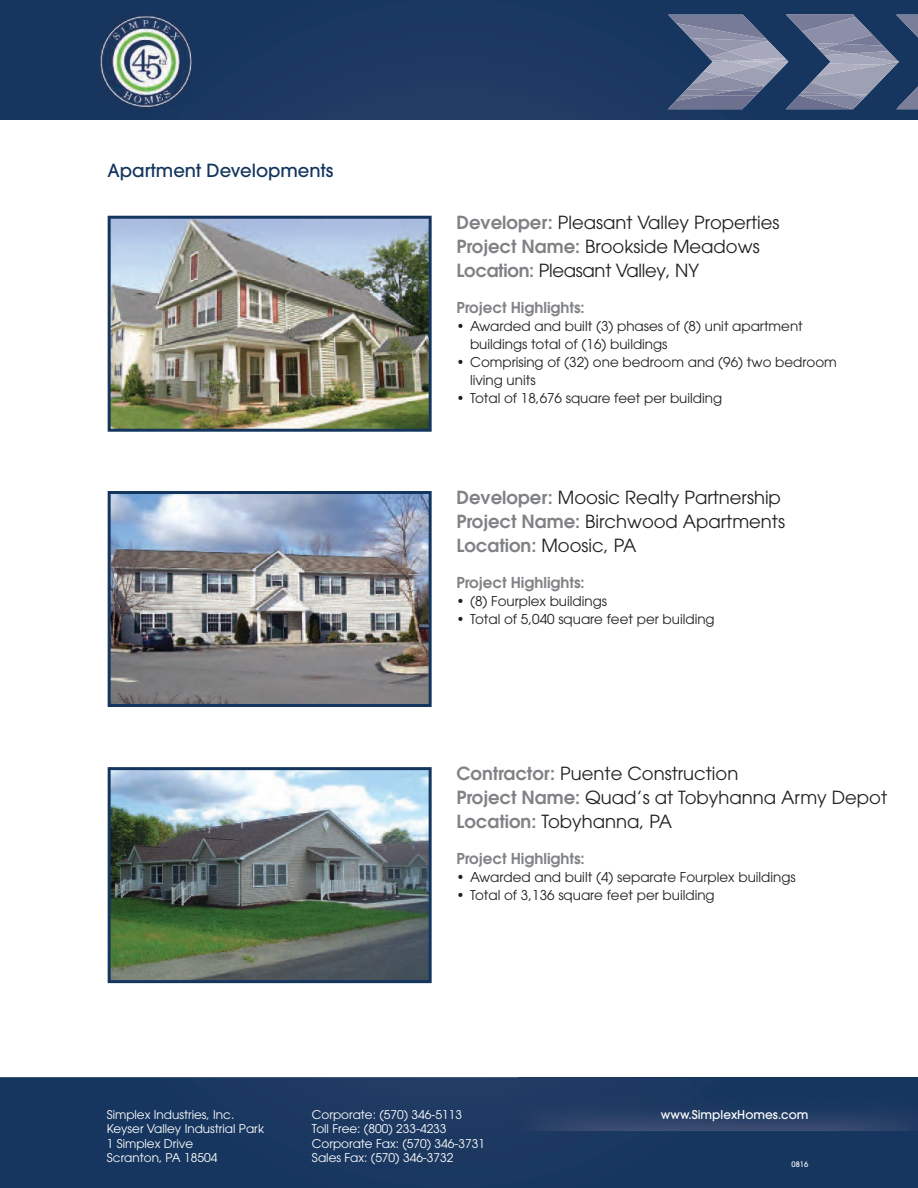
<style>
.page{position:relative;width:918px;height:1188px;background:#fff}
.page>*{position:absolute;margin:0;border:0;box-sizing:border-box;transform-origin:0 0}
.t1{font:18px/24px "ITC Avant Garde Std";color:#231f20}
.t2{font:500 18px "ITC Avant Garde Std";color:#13355e}
.t3{font:600 15px "ITC Avant Garde Std";color:#808285}
.t4{font:13.5px/18px "ITC Avant Garde Std";color:#231f20}
.t5{font:12px/14.4px "ITC Avant Garde Std";color:#fff}
.t6{font:500 12px "ITC Avant Garde Std";color:#fff}
.t7{font:500 7.5px "ITC Avant Garde Std";color:#fff}
.s1{font-weight:600;color:#808285}
</style>
<div class="page">
<div style="left:0;top:1077px;width:539px;height:111px;background:#18375f"></div>
<div style="left:539px;top:1131px;width:379px;height:57px;background:#16365f"></div>
<div style="left:0;top:0;width:107px;height:120px;background:#16365f"></div>
<div style="left:107px;top:109px;width:811px;height:11px;background:#1d3961"></div>
<div style="left:163px;top:0;width:755px;height:109px;background:#1a3861"></div>
<img style="left:107px;top:0;width:56px;height:15px">
<img style="left:896px;top:87px;width:22px;height:22px">
<img style="left:896px;top:15px;width:22px;height:22px">
<img style="left:873px;top:20px;width:8px;height:8px">
<img style="left:880px;top:95px;width:16px;height:1px">
<img style="left:668px;top:109px;width:74px;height:1px">
<img style="left:668px;top:96px;width:87px;height:13px">
<img style="left:786px;top:96px;width:13px;height:13px">
<img style="left:734px;top:92px;width:26px;height:4px">
<img style="left:799px;top:93px;width:30px;height:16px">
<img style="left:800px;top:96px;width:29px;height:13px">
<img style="left:786px;top:15px;width:87px;height:20px">
<img style="left:786px;top:15px;width:67px;height:1px">
<img style="left:668px;top:15px;width:98px;height:24px">
<img style="left:676px;top:23px;width:92px;height:18px">
<img style="left:730px;top:33px;width:36px;height:5px">
<img style="left:680px;top:89px;width:25px;height:7px">
<img style="left:705px;top:91px;width:29px;height:5px">
<img style="left:676px;top:96px;width:29px;height:5px">
<img style="left:802px;top:17px;width:71px;height:27px">
<img style="left:801px;top:83px;width:11px;height:11px">
<img style="left:690px;top:39px;width:16px;height:17px">
<img style="left:812px;top:65px;width:84px;height:30px">
<img style="left:819px;top:84px;width:10px;height:5px">
<svg style="left:829px;top:82px;width:51px;height:27px"></svg>
<img style="left:692px;top:38px;width:75px;height:13px">
<img style="left:687px;top:76px;width:47px;height:15px">
<img style="left:692px;top:71px;width:12px;height:5px">
<img style="left:692px;top:76px;width:29px;height:8px">
<img style="left:721px;top:74px;width:56px;height:12px">
<svg style="left:734px;top:85px;width:32px;height:7px"></svg>
<img style="left:745px;top:82px;width:16px;height:4px">
<img style="left:753px;top:70px;width:28px;height:4px">
<img style="left:704px;top:61px;width:49px;height:15px">
<img style="left:721px;top:72px;width:14px;height:4px">
<img style="left:839px;top:44px;width:22px;height:7px">
<img style="left:850px;top:51px;width:11px;height:3px">
<img style="left:819px;top:49px;width:31px;height:6px">
<img style="left:824px;top:54px;width:37px;height:9px">
<img style="left:850px;top:54px;width:11px;height:8px">
<img style="left:817px;top:63px;width:44px;height:2px">
<img style="left:817px;top:65px;width:65px;height:11px">
<svg style="left:861px;top:28px;width:39px;height:38px"></svg>
<img style="left:729px;top:41px;width:56px;height:10px">
<svg style="left:813px;top:43px;width:26px;height:7px"></svg>
<svg style="left:706px;top:51px;width:82px;height:19px;background:#9fa3b7"></svg>
<img style="left:518px;top:1077px;width:400px;height:54px">
<img style="left:99px;top:15px;width:93px;height:94px">
<img style="left:108px;top:216px;width:324px;height:216px">
<img style="left:108px;top:491px;width:324px;height:216px">
<img style="left:108px;top:767px;width:324px;height:216px">
<h1 class="t2" style="left:108px;top:161px;width:227px">Apartment Developments</h1>
<h1 class="t1" style="left:457px;top:211px;width:325px"><span class="s1">Developer:</span> Pleasant Valley Properties<br><span class="s1">Project Name:</span> Brookside Meadows<br><span class="s1">Location:</span> Pleasant Valley, NY</h1>
<p class="t3" style="left:457px;top:300px;width:130px">Project Highlights:</p>
<p class="t4" style="left:470px;top:318px;width:334px;text-indent:-14px">• Awarded and built (3) phases of (8) unit apartment buildings total of (16) buildings</p>
<p class="t4" style="left:470px;top:354px;width:368px;text-indent:-14px">• Comprising of (32) one bedroom and (96) two bedroom living units</p>
<p class="t4" style="left:457px;top:390px;width:267px">• Total of 18,676 square feet per building</p>
<h1 class="t1" style="left:457px;top:486px;width:330px"><span class="s1">Developer:</span> Moosic Realty Partnership<br><span class="s1">Project Name:</span> Birchwood Apartments<br><span class="s1">Location:</span> Moosic, PA</h1>
<p class="t3" style="left:457px;top:575px;width:130px">Project Highlights:</p>
<p class="t4" style="left:457px;top:593px;width:152px">• (8) Fourplex buildings</p>
<p class="t4" style="left:457px;top:611px;width:260px">• Total of 5,040 square feet per building</p>
<h1 class="t1" style="left:457px;top:762px;width:432px"><span class="s1">Contractor:</span> Puente Construction<br><span class="s1">Project Name:</span> Quad’s at Tobyhanna Army Depot<br><span class="s1">Location:</span> Tobyhanna, PA</h1>
<p class="t3" style="left:457px;top:851px;width:130px">Project Highlights:</p>
<p class="t4" style="left:457px;top:869px;width:341px">• Awarded and built (4) separate Fourplex buildings</p>
<p class="t4" style="left:457px;top:887px;width:260px">• Total of 3,136 square feet per building</p>
<p class="t5" style="left:107px;top:1108px;width:159px">Simplex Industries, Inc.<br>Keyser Valley Industrial Park<br>1 Simplex Drive<br>Scranton, PA 18504</p>
<p class="t5" style="left:312px;top:1108px;width:175px">Corporate: (570) 346-5113<br>Toll Free: (800) 233-4233<br>Corporate Fax: (570) 346-3731<br>Sales Fax: (570) 346-3732</p>
<p class="t6" style="left:661px;top:1109px;width:149px">www.SimplexHomes.com</p>
<p class="t7" style="left:792px;top:1160px;width:18px">0816</p>
</div>
